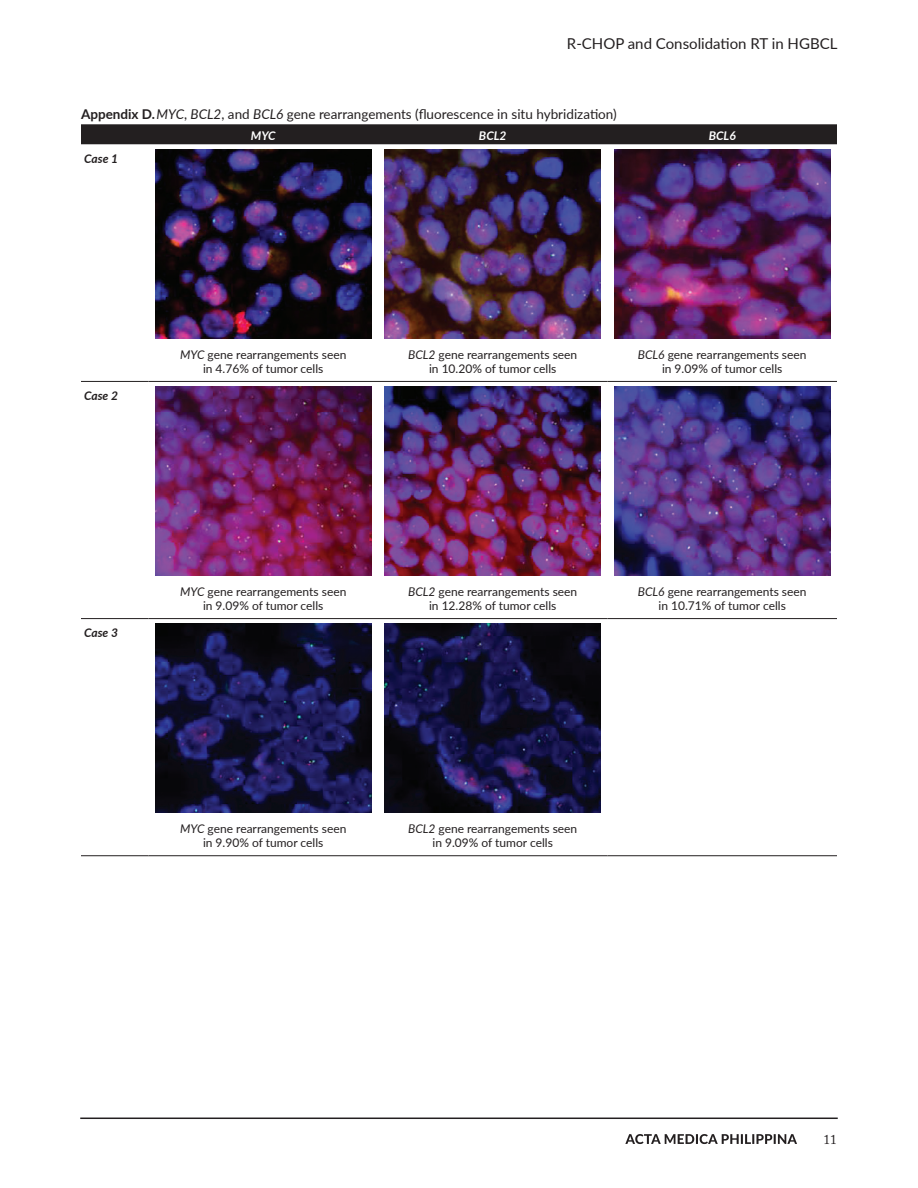
<style>
.page{position:relative;width:918px;height:1188px;background:#fff}
.page>*{position:absolute;margin:0;border:0;box-sizing:border-box;transform-origin:0 0}
.t1{font:15px "Lato";color:#231f20}
.t2{font:13.5px "Lato";color:#231f20}
.t3{font:13.5px "Adobe Caslon Pro";color:#231f20}
.t4{font:12px/14.4px "Lato";color:#231f20;text-align:center}
.t5{font:italic 700 12px "Lato";color:#231f20}
.t6{font:italic 700 12px "Lato";color:#fff}
.s1{font-weight:700}
.s2{font-style:italic}
</style>
<div class="page">
<div style="left:81px;top:124px;width:756px;height:20px;background:#231f20"></div>
<hr style="left:81px;top:381px;width:67px;height:1px;background:#231f20">
<hr style="left:81px;top:618px;width:67px;height:1px;background:#231f20">
<hr style="left:148px;top:381px;width:230px;height:1px;background:#231f20">
<hr style="left:378px;top:381px;width:230px;height:1px;background:#231f20">
<hr style="left:608px;top:381px;width:229px;height:1px;background:#231f20">
<hr style="left:148px;top:618px;width:230px;height:1px;background:#231f20">
<hr style="left:378px;top:618px;width:230px;height:1px;background:#231f20">
<hr style="left:608px;top:618px;width:229px;height:1px;background:#231f20">
<hr style="left:81px;top:855px;width:67px;height:1px;background:#231f20">
<hr style="left:148px;top:855px;width:230px;height:1px;background:#231f20">
<hr style="left:378px;top:855px;width:230px;height:1px;background:#231f20">
<hr style="left:608px;top:855px;width:229px;height:1px;background:#231f20">
<img style="left:155px;top:150px;width:216px;height:189px">
<img style="left:385px;top:150px;width:216px;height:189px">
<img style="left:614px;top:150px;width:216px;height:189px">
<img style="left:155px;top:387px;width:216px;height:189px">
<img style="left:385px;top:387px;width:216px;height:189px">
<img style="left:614px;top:387px;width:216px;height:189px">
<img style="left:155px;top:624px;width:216px;height:189px">
<img style="left:385px;top:624px;width:216px;height:189px">
<hr style="left:80px;top:1118px;width:758px;height:1px;background:#231f20">
<svg style="left:625px;top:1134px;width:172px;height:10px"></svg>
<p class="t1" style="left:567px;top:33px;width:272px">R-CHOP and Consolidation RT in HGBCL</p>
<p class="t2" style="left:81px;top:104px;width:537px"><span class="s1">Appendix D.</span><span class="s2">MYC</span>, <span class="s2">BCL2</span>, and <span class="s2">BCL6</span> gene rearrangements (fluorescence in situ hybridization)</p>
<p class="t6" style="left:251px;top:126px;width:26px">MYC</p>
<p class="t6" style="left:479px;top:126px;width:29px">BCL2</p>
<p class="t6" style="left:709px;top:126px;width:28px">BCL6</p>
<p class="t5" style="left:84px;top:150px;width:35px">Case 1</p>
<p class="t5" style="left:84px;top:387px;width:35px">Case 2</p>
<p class="t4" style="left:180px;top:347px;width:168px"><span class="s2">MYC</span> gene rearrangements seen in 4.76% of tumor cells</p>
<p class="t4" style="left:408px;top:347px;width:171px"><span class="s2">BCL2</span> gene rearrangements seen in 10.20% of tumor cells</p>
<p class="t4" style="left:638px;top:347px;width:170px"><span class="s2">BCL6</span> gene rearrangements seen in 9.09% of tumor cells</p>
<p class="t5" style="left:84px;top:624px;width:35px">Case 3</p>
<p class="t4" style="left:180px;top:584px;width:168px"><span class="s2">MYC</span> gene rearrangements seen in 9.09% of tumor cells</p>
<p class="t4" style="left:408px;top:584px;width:171px"><span class="s2">BCL2</span> gene rearrangements seen in 12.28% of tumor cells</p>
<p class="t4" style="left:638px;top:584px;width:170px"><span class="s2">BCL6</span> gene rearrangements seen in 10.71% of tumor cells</p>
<p class="t4" style="left:180px;top:821px;width:168px"><span class="s2">MYC</span> gene rearrangements seen in 9.90% of tumor cells</p>
<p class="t4" style="left:408px;top:821px;width:171px"><span class="s2">BCL2</span> gene rearrangements seen in 9.09% of tumor cells</p>
<p class="t3" style="left:824px;top:1131px;width:15px">11</p>
</div>
